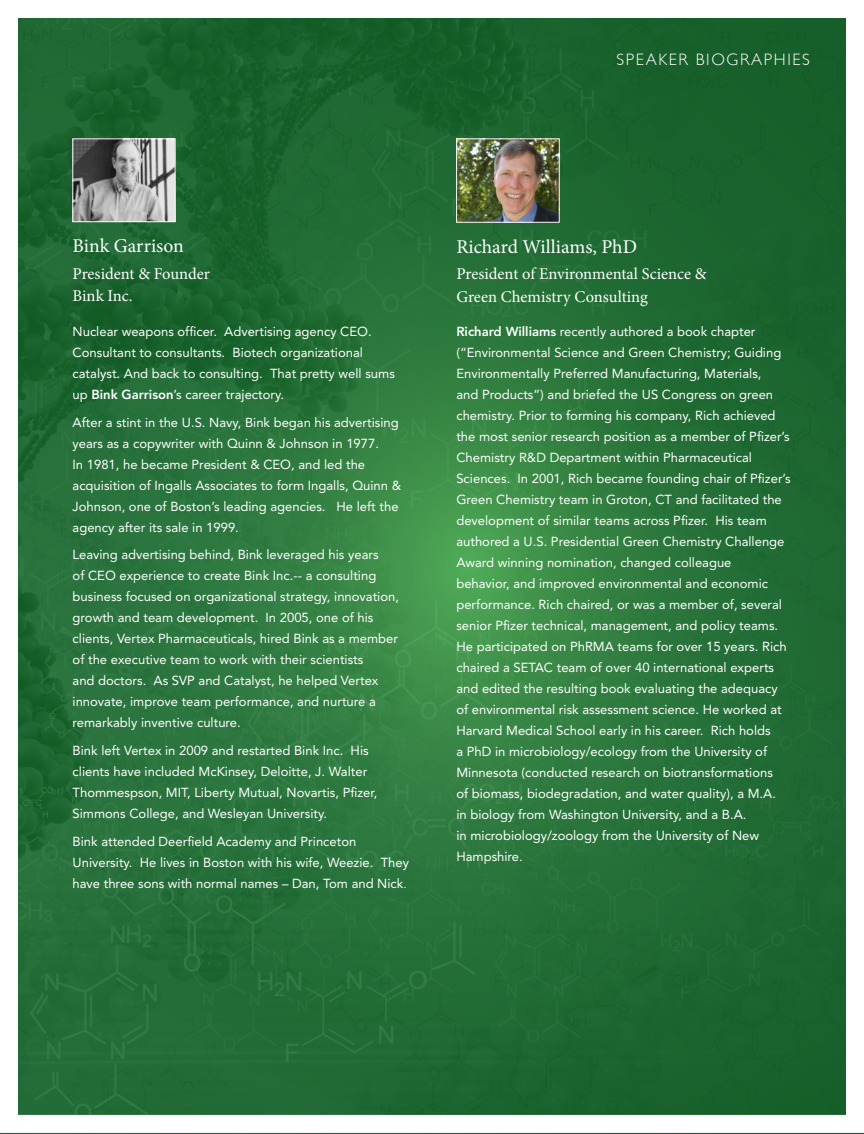
<style>
.page{position:relative;width:864px;height:1134px;background:#fff}
.page>*{position:absolute;margin:0;border:0;box-sizing:border-box;transform-origin:0 0}
.Bio_Name{font:19.5px "Minion Pro";color:#fff}
.BioTitle{font:16.5px/22.5px "Minion Pro";color:#fff}
.Paragraph_Style_2{font:300 16.5px "Gill Sans";letter-spacing:.1em;color:#fff}
.Bio_Copy{font:13.05px/21px "Avenir";color:#fff}
.s1{font-weight:800}
.s2{font-weight:300}
</style>
<div class="page">
<img style="left:1px;top:19px;width:863px;height:1115px">
<img style="left:75px;top:141px;width:98px;height:79px">
<div style="left:73px;top:139px;width:102px;height:83px;border:1px solid #fff"></div>
<img style="left:458px;top:141px;width:99px;height:79px">
<p class="Paragraph_Style_2" style="left:617px;top:50px;width:195px">SPEAKER BIOGRAPHIES</p>
<p class="Bio_Name" style="left:73px;top:233px;width:113px">Bink Garrison</p>
<p class="BioTitle" style="left:73px;top:262px;width:139px">President &amp; Founder<br>Bink Inc.</p>
<p class="Bio_Copy" style="left:73px;top:321px;width:324px">Nuclear weapons officer. Advertising agency CEO.<br>Consultant to consultants. Biotech organizational catalyst. And back to consulting. That pretty well sums up <span class="s1">Bink Garrison</span>’s career trajectory.</p>
<p class="Bio_Copy" style="left:73px;top:412px;width:330px">After a stint in the U.S. Navy, Bink began his advertising years as a copywriter with Quinn &amp; Johnson in 1977.<br>In 1981, he became President &amp; CEO, and led the acquisition of Ingalls Associates to form Ingalls, Quinn &amp; Johnson, one of Boston’s leading agencies. He left the agency after its sale in 1999.</p>
<p class="Bio_Copy" style="left:73px;top:544px;width:328px">Leaving advertising behind, Bink leveraged his years<br>of CEO experience to create Bink Inc.-- a consulting business focused on organizational strategy, innovation, growth and team development. In 2005, one of his clients, Vertex Pharmaceuticals, hired Bink as a member of the executive team to work with their scientists<br>and doctors. As SVP and Catalyst, he helped Vertex innovate, improve team performance, and nurture a remarkably inventive culture.</p>
<p class="Bio_Copy" style="left:73px;top:740px;width:306px">Bink left Vertex in 2009 and restarted Bink Inc. His clients have included McKinsey, Deloitte, J. Walter Thommespson, MIT, Liberty Mutual, Novartis, Pfizer, Simmons College, and Wesleyan University.</p>
<p class="Bio_Copy" style="left:73px;top:831px;width:338px">Bink attended Deerfield Academy and Princeton<br>University. He lives in Boston with his wife, Weezie. They have three sons with normal names – Dan, Tom and Nick<span class="s2">.</span></p>
<p class="Bio_Name" style="left:456px;top:233px;width:182px">Richard Williams, PhD</p>
<p class="BioTitle" style="left:456px;top:263px;width:252px">President of Environmental Science &amp;<br>Green Chemistry Consulting</p>
<p class="Bio_Copy" style="left:456px;top:322px;width:336px"><span class="s1">Richard Williams</span> recently authored a book chapter (“Environmental Science and Green Chemistry; Guiding Environmentally Preferred Manufacturing, Materials,<br>and Products”) and briefed the US Congress on green chemistry. Prior to forming his company, Rich achieved the most senior research position as a member of Pfizer’s Chemistry R&amp;D Department within Pharmaceutical Sciences. In 2001, Rich became founding chair of Pfizer’s Green Chemistry team in Groton, CT and facilitated the development of similar teams across Pfizer. His team authored a U.S. Presidential Green Chemistry Challenge Award winning nomination, changed colleague<br>behavior, and improved environmental and economic performance. Rich chaired, or was a member of, several senior Pfizer technical, management, and policy teams.<br>He participated on PhRMA teams for over 15 years. Rich chaired a SETAC team of over 40 international experts and edited the resulting book evaluating the adequacy of environmental risk assessment science. He worked at Harvard Medical School early in his career. Rich holds<br>a PhD in microbiology/ecology from the University of Minnesota (conducted research on biotransformations<br>of biomass, biodegradation, and water quality), a M.A.<br>in biology from Washington University, and a B.A.<br>in microbiology/zoology from the University of New Hampshire.</p>
</div>
